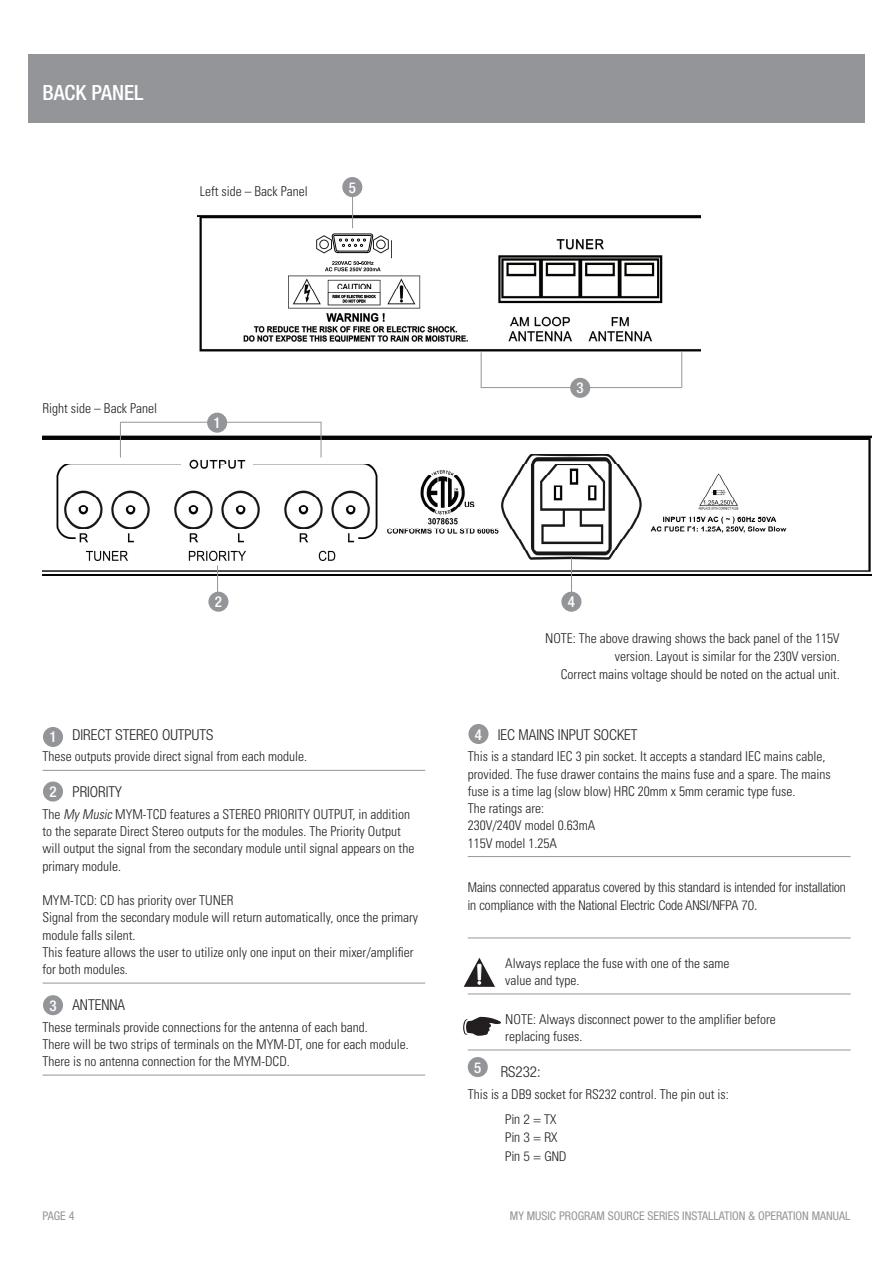
<style>
.page{position:relative;width:893px;height:1263px;background:#fff}
.page>*{position:absolute;margin:0;border:0;box-sizing:border-box;transform-origin:0 0}
.t1{font:500 condensed 21px "Helvetica Neue";color:#fff}
.t2{font:300 condensed 15px "Helvetica Neue";color:#231f20}
.t3{font:500 condensed 15px "Helvetica Neue";color:#fff}
.t4{font:300 condensed 13.5px/17.2px "Univers";color:#231f20}
.t5{font:300 condensed 13.5px/18.8px "Helvetica Neue";color:#231f20}
.t6{font:condensed 12px "Helvetica Neue";color:#939598}
.s1{font-style:italic}
</style>
<div class="page">
<div style="left:28px;top:54px;width:836px;height:68px;background:#939598"></div>
<img style="left:198px;top:214px;width:502px;height:139px">
<img style="left:42px;top:423px;width:830px;height:153px">
<hr style="left:42px;top:770px;width:383px;height:1px;background:#939598">
<hr style="left:42px;top:983px;width:383px;height:1px;background:#939598">
<hr style="left:42px;top:1075px;width:383px;height:1px;background:#939598">
<hr style="left:468px;top:856px;width:382px;height:1px;background:#939598">
<hr style="left:468px;top:938px;width:382px;height:1px;background:#939598">
<hr style="left:468px;top:994px;width:382px;height:1px;background:#939598">
<hr style="left:468px;top:1050px;width:382px;height:1px;background:#939598">
<div style="left:468px;top:1057px;width:20px;height:20px;background:#939598;border-radius:50%"></div>
<div style="left:43px;top:727px;width:20px;height:20px;background:#939598;border-radius:50%"></div>
<div style="left:43px;top:782px;width:20px;height:20px;background:#939598;border-radius:50%"></div>
<div style="left:43px;top:995px;width:20px;height:20px;background:#939598;border-radius:50%"></div>
<div style="left:468px;top:724px;width:20px;height:20px;background:#939598;border-radius:50%"></div>
<hr style="left:120px;top:422px;width:1px;height:36px;background:#939598">
<hr style="left:321px;top:422px;width:1px;height:36px;background:#939598">
<hr style="left:120px;top:422px;width:201px;height:1px;background:#939598">
<div style="left:207px;top:413px;width:20px;height:20px;background:#939598;border-radius:50%"></div>
<hr style="left:217px;top:566px;width:1px;height:35px;background:#939598">
<svg style="left:464px;top:958px;width:31px;height:29px"></svg>
<svg style="left:463px;top:1017px;width:38px;height:19px"></svg>
<div style="left:208px;top:592px;width:20px;height:20px;background:#939598;border-radius:50%"></div>
<hr style="left:681px;top:352px;width:1px;height:36px;background:#939598">
<hr style="left:481px;top:352px;width:1px;height:36px;background:#939598">
<hr style="left:481px;top:387px;width:201px;height:1px;background:#939598">
<div style="left:570px;top:378px;width:20px;height:20px;background:#939598;border-radius:50%"></div>
<hr style="left:571px;top:558px;width:1px;height:36px;background:#939598">
<div style="left:561px;top:592px;width:20px;height:20px;background:#939598;border-radius:50%"></div>
<svg style="left:316px;top:233px;width:76px;height:38px"></svg>
<hr style="left:352px;top:193px;width:1px;height:35px;background:#939598">
<div style="left:342px;top:177px;width:20px;height:20px;background:#939598;border-radius:50%"></div>
<h1 class="t1" style="left:42px;top:85px;width:133px">SPECIFICATIONS</h1>
<h1 class="t1" style="left:42px;top:85px;width:103px">BACK PANEL</h1>
<p class="t4" style="left:200px;top:184px;width:109px">Left side – Back Panel</p>
<p class="t3" style="left:349px;top:182px;width:9px">5</p>
<p class="t4" style="left:42px;top:401px;width:116px">Right side – Back Panel</p>
<p class="t3" style="left:214px;top:417px;width:9px">1</p>
<p class="t3" style="left:576px;top:383px;width:9px">3</p>
<p class="t3" style="left:215px;top:596px;width:9px">2</p>
<p class="t2" style="left:72px;top:729px;width:142px">DIRECT STEREO OUTPUTS</p>
<p class="t4" style="left:42px;top:749px;width:266px">These outputs provide direct signal from each module.</p>
<p class="t2" style="left:72px;top:787px;width:51px">PRIORITY</p>
<p class="t4" style="left:42px;top:807px;width:373px">The <span class="s1">My Music</span> MYM-TCD features a STEREO PRIORITY OUTPUT, in addition to the separate Direct Stereo outputs for the modules. The Priority Output will output the signal from the secondary module until signal appears on the primary module.</p>
<p class="t4" style="left:42px;top:893px;width:377px">MYM-TCD: CD has priority over TUNER<br>Signal from the secondary module will return automatically, once the primary module falls silent.<br>This feature allows the user to utilize only one input on their mixer/amplifier for both modules.</p>
<p class="t2" style="left:72px;top:1000px;width:54px">ANTENNA</p>
<p class="t4" style="left:42px;top:1020px;width:368px">These terminals provide connections for the antenna of each band.<br>There will be two strips of terminals on the MYM-DT, one for each module.<br>There is no antenna connection for the MYM-DCD.</p>
<p class="t3" style="left:49px;top:732px;width:9px">1</p>
<p class="t3" style="left:49px;top:786px;width:9px">2</p>
<p class="t3" style="left:49px;top:1000px;width:9px">3</p>
<p class="t3" style="left:568px;top:596px;width:9px">4</p>
<p class="t4" style="left:545px;top:630px;width:296px;line-height:18px;text-align:right">NOTE: The above drawing shows the back panel of the 115V version. Layout is similar for the 230V version.<br>Correct mains voltage should be noted on the actual unit.</p>
<p class="t3" style="left:475px;top:729px;width:9px">4</p>
<p class="t2" style="left:498px;top:729px;width:141px">IEC MAINS INPUT SOCKET</p>
<p class="t4" style="left:468px;top:749px;width:364px">This is a standard IEC 3 pin socket. It accepts a standard IEC mains cable, provided. The fuse drawer contains the mains fuse and a spare. The mains fuse is a time lag (slow blow) HRC 20mm x 5mm ceramic type fuse.<br>The ratings are:<br>230V/240V model 0.63mA<br>115V model 1.25A</p>
<p class="t5" style="left:468px;top:879px;width:380px">Mains connected apparatus covered by this standard is intended for installation in compliance with the National Electric Code ANSI/NFPA 70.</p>
<p class="t4" style="left:505px;top:956px;width:226px">Always replace the fuse with one of the same value and type.</p>
<p class="t4" style="left:505px;top:1012px;width:272px">NOTE: Always disconnect power to the amplifier before replacing fuses.</p>
<p class="t3" style="left:474px;top:1062px;width:9px">5</p>
<p class="t2" style="left:501px;top:1066px;width:41px">RS232:</p>
<p class="t4" style="left:468px;top:1087px;width:262px">This is a DB9 socket for RS232 control. The pin out is:</p>
<p class="t5" style="left:505px;top:1111px;width:63px">Pin 2 = TX<br>Pin 3 = RX<br>Pin 5 = GND</p>
<p class="t6" style="left:42px;top:1212px;width:33px">PAGE 4</p>
<p class="t6" style="left:510px;top:1212px;width:342px">MY MUSIC PROGRAM SOURCE SERIES INSTALLATION &amp; OPERATION MANUAL</p>
</div>
